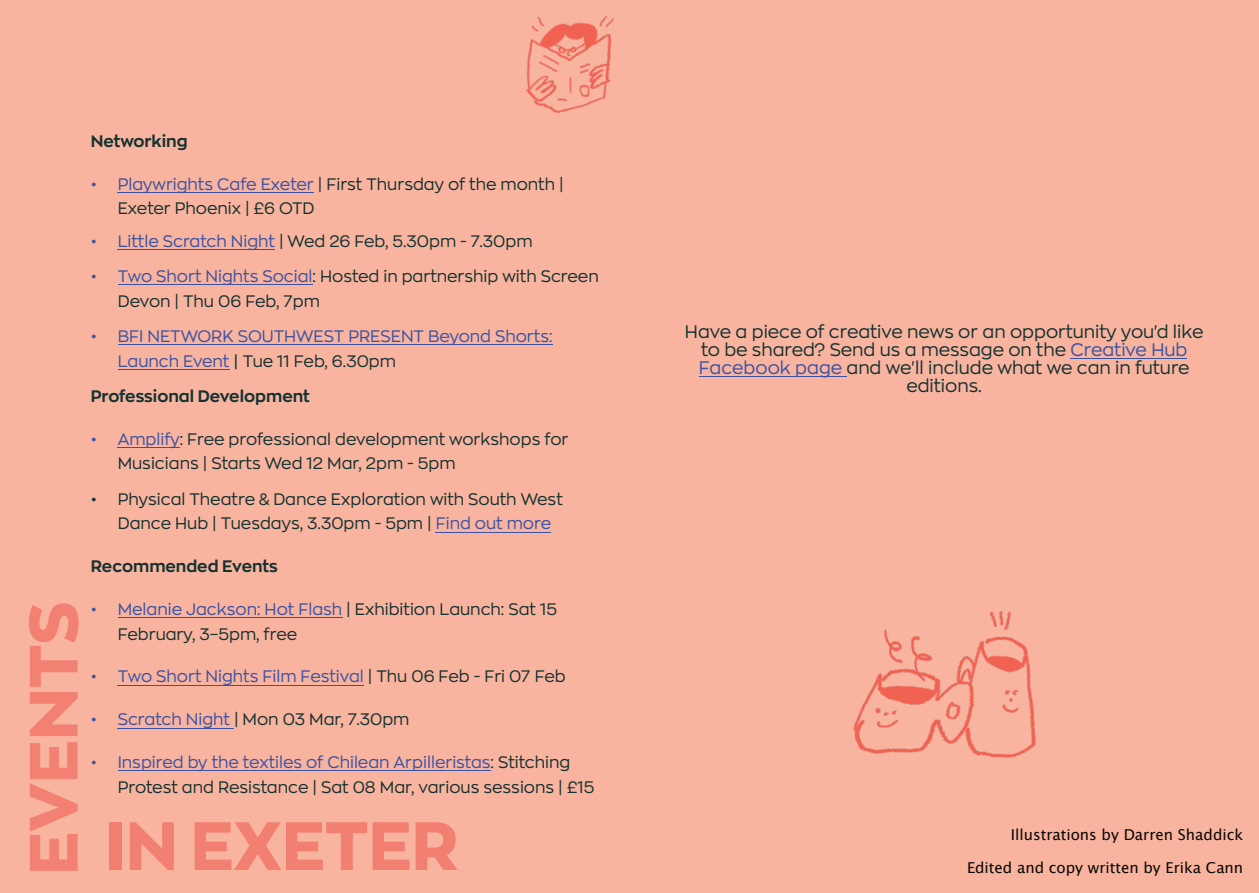
<style>
.page{position:relative;width:1259px;height:893px;background:#f9b4a0}
.page>*{position:absolute;margin:0;border:0;box-sizing:border-box;transform-origin:0 0}
.t1{font:67.2px "Zona Pro Extra Bold Demo";color:#f28072}
.t2{font:67.2px "Zona Pro Extra Bold Demo";color:#f28174}
.t3{font:18px/18px "Zona Pro";color:#143230;text-align:center}
.t4{font:16.5px/24.8px "Zona Pro";color:#143230}
.t5{font:16.5px/24.8px "Zona Pro";color:#3a53a3}
.t6{font:700 16.5px "Zona Pro";color:#143230}
.t7{font:15px/33px "Lucida Grande";color:#080704;text-align:right}
.s1{color:#3a53a3}
.s2{font-family:"Lucida Grande";font-weight:700;color:#143230}
.s3{color:#143230}
</style>
<div class="page">
<hr style="left:1070px;top:358px;width:117px;height:1px;background:#3a53a3">
<hr style="left:699px;top:376px;width:147px;height:1px;background:#3a53a3">
<hr style="left:118px;top:192px;width:196px;height:1px;background:#3a53a3">
<hr style="left:118px;top:249px;width:157px;height:1px;background:#3a53a3">
<hr style="left:118px;top:284px;width:195px;height:1px;background:#3a53a3">
<hr style="left:118px;top:344px;width:434px;height:1px;background:#3a53a3">
<hr style="left:118px;top:369px;width:111px;height:1px;background:#3a53a3">
<hr style="left:118px;top:447px;width:62px;height:1px;background:#3a53a3">
<hr style="left:436px;top:532px;width:115px;height:1px;background:#3a53a3">
<hr style="left:118px;top:617px;width:224px;height:1px;background:#3a53a3">
<hr style="left:118px;top:685px;width:246px;height:1px;background:#3a53a3">
<hr style="left:118px;top:728px;width:116px;height:1px;background:#3a53a3">
<hr style="left:118px;top:770px;width:372px;height:1px;background:#3a53a3">
<img style="left:853px;top:612px;width:182px;height:146px">
<img style="left:527px;top:16px;width:87px;height:97px">
<h1 class="t2" style="left:22px;top:875px;width:274px;rotate:-90deg">EVENTS</h1>
<p class="t6" style="left:91px;top:133px;width:98px">Networking</p>
<p class="t4" style="left:118px;top:172px;width:447px;text-indent:-27px"><span class="s1">• Playwrights Cafe Exeter</span> | First Thursday of the month |<br>Exeter Phoenix | £6 OTD</p>
<p class="t4" style="left:91px;top:229px;width:443px"><span class="s1">• Little Scratch Night</span> | Wed 26 Feb, 5.30pm - 7.30pm</p>
<p class="t4" style="left:118px;top:264px;width:482px;text-indent:-27px"><span class="s1">• Two Short Nights Social</span>: Hosted in partnership with Screen<br>Devon | Thu 06 Feb, 7pm</p>
<p class="t5" style="left:118px;top:324px;width:436px;text-indent:-27px">• BFI NETWORK SOUTHWEST PRESENT Beyond Shorts:<br>Launch Event <span class="s2">|</span> <span class="s3">Tue 11 Feb, 6.30pm</span></p>
<p class="t6" style="left:91px;top:388px;width:221px">Professional Development</p>
<p class="t4" style="left:118px;top:427px;width:452px;text-indent:-27px"><span class="s1">• Amplify</span>: Free professional development workshops for<br>Musicians | Starts Wed 12 Mar, 2pm - 5pm</p>
<p class="t4" style="left:118px;top:487px;width:446px;text-indent:-27px">• Physical Theatre &amp; Dance Exploration with South West<br>Dance Hub | Tuesdays, 3.30pm - 5pm | <span class="s1">Find out more</span></p>
<p class="t6" style="left:91px;top:559px;width:189px">Recommended Events</p>
<p class="t4" style="left:118px;top:597px;width:441px;text-indent:-27px"><span class="s1">• Melanie Jackson: Hot Flash</span> | Exhibition Launch: Sat 15<br>February, 3–5pm, free</p>
<p class="t5" style="left:91px;top:665px;width:476px">• Two Short Nights Film Festival <span class="s3">| Thu 06 Feb - Fri 07 Feb</span></p>
<p class="t4" style="left:91px;top:707px;width:320px"><span class="s1">• Scratch Night</span> | Mon 03 Mar, 7.30pm</p>
<p class="t4" style="left:118px;top:750px;width:478px;text-indent:-27px"><span class="s1">• Inspired by the textiles of Chilean Arpilleristas</span>: Stitching<br>Protest and Resistance | Sat 08 Mar, various sessions | £15</p>
<h1 class="t1" style="left:104px;top:814px;width:355px">IN EXETER</h1>
<p class="t3" style="left:685px;top:323px;width:520px">Have a piece of creative news or an opportunity you'd like to be shared? Send us a message on the <span class="s1">Creative Hub Facebook page</span> and we'll include what we can in future editions.</p>
<p class="t7" style="left:967px;top:819px;width:278px">Illustrations by Darren Shaddick<br>Edited and copy written by Erika Cann</p>
</div>
